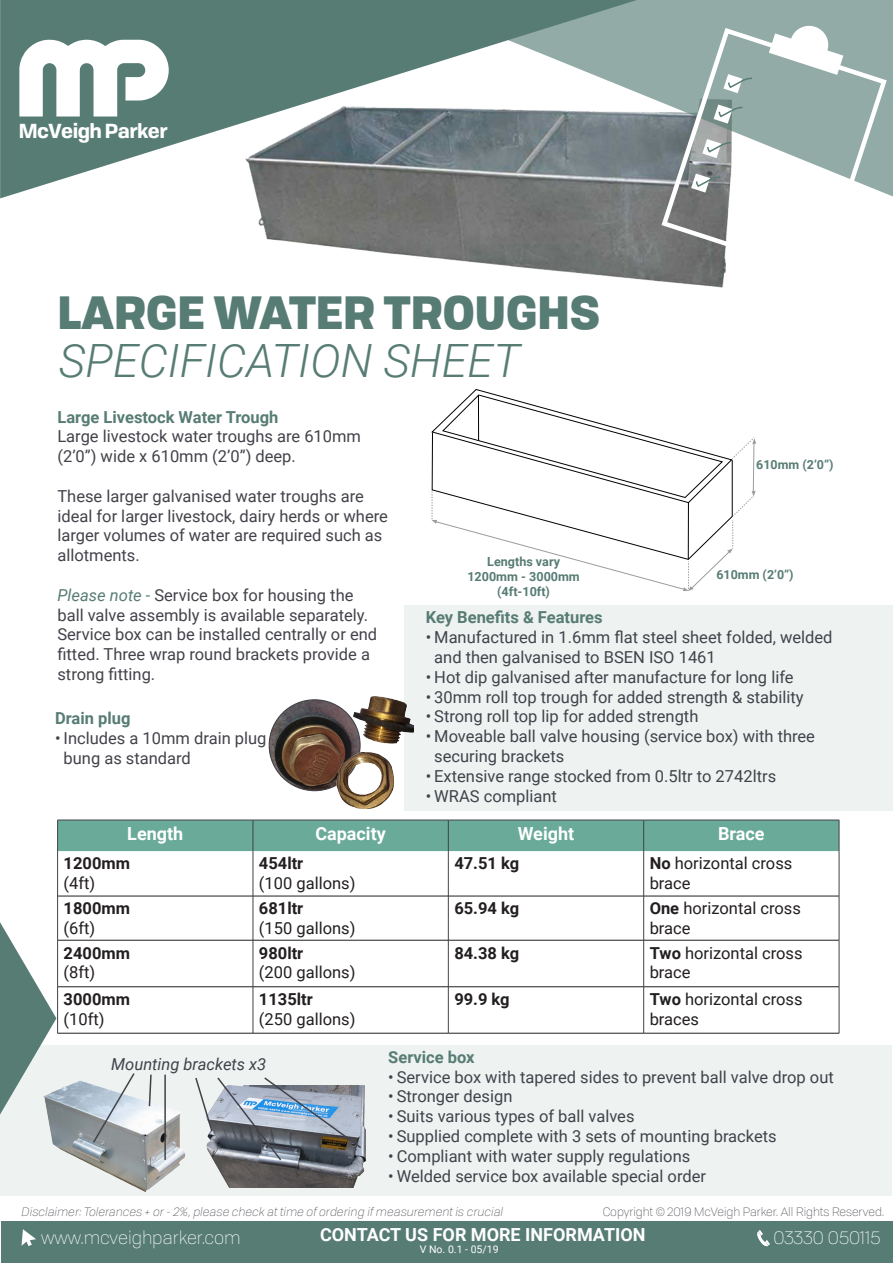
<style>
.page{position:relative;width:893px;height:1263px;background:#fff}
.page>*{position:absolute;margin:0;border:0;box-sizing:border-box;transform-origin:0 0}
.t1{font:italic 300 45.9px "Roboto";color:#577c74}
.t2{font:900 45px "Tofino";color:#577c74}
.t3{font:700 19.65px "Tofino";letter-spacing:-.03em;color:#fff}
.t4{font:700 18px "Roboto";color:#fff}
.t5{font:300 18px "Tofino";color:#fff}
.t6{font:16.5px/19.8px "Roboto";color:#42424a}
.t7{font:16.5px/19.8px "Roboto";color:#231f20}
.t8{font:700 16.5px "Roboto";color:#231f20}
.t9{font:700 16.5px "Roboto";color:#577c74}
.t10{font:italic 16.5px "Roboto";color:#42424a}
.t11{font:700 12.6px "Roboto";color:#577c74}
.t12{font:700 12.45px "Roboto";color:#577c74}
.t13{font:italic 300 12px "Tofino";color:#42424a}
.t14{font:300 12px "Tofino";color:#42424a}
.t15{font:10.5px "Roboto";color:#fff}
.s1{font-style:italic;color:#577c74}
.s2{font-weight:700}
</style>
<div class="page">
<img style="left:256px;top:198px;width:468px;height:90px">
<div style="left:404px;top:605px;width:489px;height:206px;background:#eef2f1"></div>
<div style="left:1px;top:1045px;width:891px;height:150px;background:#eef2f1"></div>
<img style="left:47px;top:1081px;width:138px;height:111px">
<svg style="left:637px;top:0;width:256px;height:198px;fill:#93aba6"></svg>
<svg style="left:0;top:922px;width:56px;height:192px"></svg>
<svg style="left:0;top:0;width:637px;height:198px"></svg>
<svg style="left:659px;top:25px;width:230px;height:255px"></svg>
<svg style="left:769px;top:24px;width:74px;height:51px"></svg>
<svg style="left:723px;top:74px;width:30px;height:19px"></svg>
<svg style="left:714px;top:105px;width:30px;height:19px"></svg>
<svg style="left:702px;top:139px;width:31px;height:19px"></svg>
<svg style="left:691px;top:173px;width:30px;height:20px"></svg>
<svg style="left:19px;top:39px;width:150px;height:77px"></svg>
<div style="left:1px;top:1221px;width:892px;height:42px;background:#577c74"></div>
<svg style="left:22px;top:1229px;width:14px;height:17px"></svg>
<svg style="left:757px;top:1230px;width:13px;height:16px"></svg>
<div style="left:58px;top:821px;width:781px;height:30px;background:#69aa98"></div>
<hr style="left:253px;top:820px;width:1px;height:31px;background:#42424a">
<hr style="left:448px;top:820px;width:1px;height:31px;background:#42424a">
<hr style="left:643px;top:820px;width:1px;height:31px;background:#42424a">
<hr style="left:253px;top:851px;width:1px;height:45px;background:#42424a">
<hr style="left:448px;top:851px;width:1px;height:45px;background:#42424a">
<hr style="left:643px;top:851px;width:1px;height:45px;background:#42424a">
<hr style="left:253px;top:896px;width:1px;height:44px;background:#42424a">
<hr style="left:448px;top:896px;width:1px;height:44px;background:#42424a">
<hr style="left:643px;top:896px;width:1px;height:44px;background:#42424a">
<hr style="left:253px;top:940px;width:1px;height:46px;background:#42424a">
<hr style="left:448px;top:940px;width:1px;height:46px;background:#42424a">
<hr style="left:643px;top:940px;width:1px;height:46px;background:#42424a">
<hr style="left:253px;top:987px;width:1px;height:46px;background:#42424a">
<hr style="left:448px;top:987px;width:1px;height:46px;background:#42424a">
<hr style="left:643px;top:987px;width:1px;height:46px;background:#42424a">
<hr style="left:58px;top:896px;width:195px;height:1px;background:#231f20">
<hr style="left:253px;top:896px;width:195px;height:1px;background:#231f20">
<hr style="left:448px;top:896px;width:196px;height:1px;background:#231f20">
<hr style="left:644px;top:896px;width:195px;height:1px;background:#231f20">
<hr style="left:58px;top:940px;width:195px;height:1px;background:#231f20">
<hr style="left:253px;top:940px;width:195px;height:1px;background:#231f20">
<hr style="left:448px;top:940px;width:196px;height:1px;background:#231f20">
<hr style="left:644px;top:940px;width:195px;height:1px;background:#231f20">
<hr style="left:58px;top:986px;width:195px;height:1px;background:#231f20">
<hr style="left:253px;top:986px;width:195px;height:1px;background:#231f20">
<hr style="left:448px;top:986px;width:196px;height:1px;background:#231f20">
<hr style="left:644px;top:986px;width:195px;height:1px;background:#231f20">
<hr style="left:57px;top:1033px;width:196px;height:1px;background:#231f20">
<hr style="left:253px;top:1033px;width:195px;height:1px;background:#231f20">
<hr style="left:448px;top:1033px;width:196px;height:1px;background:#231f20">
<hr style="left:644px;top:1033px;width:195px;height:1px;background:#231f20">
<hr style="left:57px;top:820px;width:196px;height:1px;background:#42424a">
<hr style="left:57px;top:820px;width:1px;height:31px;background:#42424a">
<hr style="left:253px;top:820px;width:195px;height:1px;background:#42424a">
<hr style="left:448px;top:820px;width:196px;height:1px;background:#42424a">
<hr style="left:644px;top:820px;width:195px;height:1px;background:#42424a">
<hr style="left:839px;top:820px;width:1px;height:31px;background:#42424a">
<hr style="left:57px;top:851px;width:1px;height:45px;background:#42424a">
<hr style="left:839px;top:851px;width:1px;height:45px;background:#42424a">
<hr style="left:57px;top:896px;width:1px;height:44px;background:#42424a">
<hr style="left:839px;top:896px;width:1px;height:44px;background:#42424a">
<hr style="left:57px;top:940px;width:1px;height:47px;background:#42424a">
<hr style="left:839px;top:940px;width:1px;height:47px;background:#42424a">
<hr style="left:57px;top:987px;width:1px;height:46px;background:#42424a">
<hr style="left:839px;top:987px;width:1px;height:46px;background:#42424a">
<svg style="left:431px;top:389px;width:325px;height:202px"></svg>
<img style="left:269px;top:700px;width:91px;height:91px;border-radius:45px">
<img style="left:323px;top:696px;width:91px;height:113px">
<img style="left:214px;top:1085px;width:152px;height:103px">
<svg style="left:91px;top:1073px;width:45px;height:71px"></svg>
<hr style="left:164px;top:1074px;width:2px;height:86px;background:#42424a">
<svg style="left:148px;top:1074px;width:5px;height:34px"></svg>
<svg style="left:195px;top:1077px;width:168px;height:85px"></svg>
<p class="t3" style="left:19px;top:114px;width:150px">McVeigh Parker</p>
<p class="t2" style="left:57px;top:274px;width:544px">LARGE WATER TROUGHS</p>
<p class="t1" style="left:59px;top:329px;width:463px">SPECIFICATION SHEET</p>
<p class="t9" style="left:57px;top:405px;width:223px">Large Livestock Water Trough</p>
<p class="t6" style="left:57px;top:426px;width:305px">Large livestock water troughs are 610mm (2’0”) wide x 610mm (2’0”) deep.</p>
<p class="t6" style="left:57px;top:485px;width:332px">These larger galvanised water troughs are ideal for larger livestock, dairy herds or where larger volumes of water are required such as allotments.</p>
<p class="t6" style="left:57px;top:584px;width:321px"><span class="s1">Please note -</span> Service box for housing the ball valve assembly is available separately.<br>Service box can be installed centrally or end fitted. Three wrap round brackets provide a strong fitting.</p>
<p class="t9" style="left:55px;top:706px;width:77px">Drain plug</p>
<p class="t6" style="left:64px;top:727px;width:219px;text-indent:-9px">• Includes a 10mm drain plug &amp; bung as standard</p>
<p class="t11" style="left:487px;top:552px;width:74px">Lengths vary</p>
<p class="t11" style="left:467px;top:567px;width:114px">1200mm - 3000mm</p>
<p class="t11" style="left:497px;top:583px;width:54px">(4ft-10ft)</p>
<p class="t12" style="left:756px;top:456px;width:79px">610mm (2’0”)</p>
<p class="t12" style="left:716px;top:566px;width:79px">610mm (2’0”)</p>
<p class="t9" style="left:426px;top:606px;width:178px">Key Benefits &amp; Features</p>
<p class="t6" style="left:434px;top:627px;width:400px;text-indent:-9px">• Manufactured in 1.6mm flat steel sheet folded, welded and then galvanised to BSEN ISO 1461</p>
<p class="t6" style="left:426px;top:666px;width:369px">• Hot dip galvanised after manufacture for long life</p>
<p class="t6" style="left:426px;top:686px;width:379px">• 30mm roll top trough for added strength &amp; stability</p>
<p class="t6" style="left:426px;top:706px;width:274px">• Strong roll top lip for added strength</p>
<p class="t6" style="left:434px;top:726px;width:382px;text-indent:-9px">• Moveable ball valve housing (service box) with three securing brackets</p>
<p class="t6" style="left:426px;top:765px;width:352px">• Extensive range stocked from 0.5ltr to 2742ltrs</p>
<p class="t6" style="left:426px;top:785px;width:133px">• WRAS compliant</p>
<p class="t4" style="left:127px;top:820px;width:58px">Length</p>
<p class="t4" style="left:315px;top:820px;width:72px">Capacity</p>
<p class="t4" style="left:518px;top:820px;width:58px">Weight</p>
<p class="t4" style="left:718px;top:820px;width:48px">Brace</p>
<p class="t8" style="left:64px;top:852px;width:68px">1200mm</p>
<p class="t7" style="left:64px;top:873px;width:33px">(4ft)</p>
<p class="t8" style="left:259px;top:852px;width:46px">454ltr</p>
<p class="t7" style="left:259px;top:873px;width:98px">(100 gallons)</p>
<p class="t8" style="left:454px;top:852px;width:66px">47.51 kg</p>
<p class="t7" style="left:650px;top:853px;width:144px"><span class="s2">No</span> horizontal cross brace</p>
<p class="t8" style="left:64px;top:897px;width:68px">1800mm</p>
<p class="t7" style="left:64px;top:918px;width:33px">(6ft)</p>
<p class="t8" style="left:259px;top:897px;width:46px">681ltr</p>
<p class="t7" style="left:259px;top:918px;width:98px">(150 gallons)</p>
<p class="t8" style="left:454px;top:897px;width:66px">65.94 kg</p>
<p class="t7" style="left:650px;top:898px;width:153px"><span class="s2">One</span> horizontal cross brace</p>
<p class="t8" style="left:64px;top:941px;width:68px">2400mm</p>
<p class="t7" style="left:64px;top:962px;width:33px">(8ft)</p>
<p class="t8" style="left:259px;top:941px;width:46px">980ltr</p>
<p class="t7" style="left:259px;top:962px;width:98px">(200 gallons)</p>
<p class="t8" style="left:454px;top:941px;width:66px">84.38 kg</p>
<p class="t7" style="left:650px;top:942px;width:154px"><span class="s2">Two</span> horizontal cross brace</p>
<p class="t8" style="left:64px;top:988px;width:68px">3000mm</p>
<p class="t7" style="left:64px;top:1008px;width:43px">(10ft)</p>
<p class="t8" style="left:259px;top:988px;width:55px">1135ltr</p>
<p class="t7" style="left:259px;top:1008px;width:98px">(250 gallons)</p>
<p class="t8" style="left:454px;top:988px;width:57px">99.9 kg</p>
<p class="t7" style="left:650px;top:989px;width:154px"><span class="s2">Two</span> horizontal cross braces</p>
<p class="t10" style="left:111px;top:1052px;width:157px">Mounting brackets x3</p>
<p class="t9" style="left:388px;top:1045px;width:88px">Service box</p>
<p class="t6" style="left:388px;top:1066px;width:447px">• Service box with tapered sides to prevent ball valve drop out</p>
<p class="t6" style="left:388px;top:1086px;width:126px">• Stronger design</p>
<p class="t6" style="left:388px;top:1106px;width:248px">• Suits various types of ball valves</p>
<p class="t6" style="left:388px;top:1125px;width:390px">• Supplied complete with 3 sets of mounting brackets</p>
<p class="t6" style="left:388px;top:1145px;width:304px">• Compliant with water supply regulations</p>
<p class="t6" style="left:388px;top:1165px;width:319px">• Welded service box available special order</p>
<p class="t13" style="left:22px;top:1203px;width:483px">Disclaimer: Tolerances + or - 2%, please check at time of ordering if measurement is crucial</p>
<p class="t14" style="left:603px;top:1203px;width:283px">Copyright © 2019 McVeigh Parker. All Rights Reserved.</p>
<p class="t5" style="left:41px;top:1225px;width:201px">www.mcveighparker.com</p>
<p class="t4" style="left:320px;top:1222px;width:327px">CONTACT US FOR MORE INFORMATION</p>
<p class="t5" style="left:773px;top:1225px;width:109px">03330 050115</p>
<p class="t15" style="left:420px;top:1242px;width:80px">V No. 0.1 - 05/19</p>
</div>
